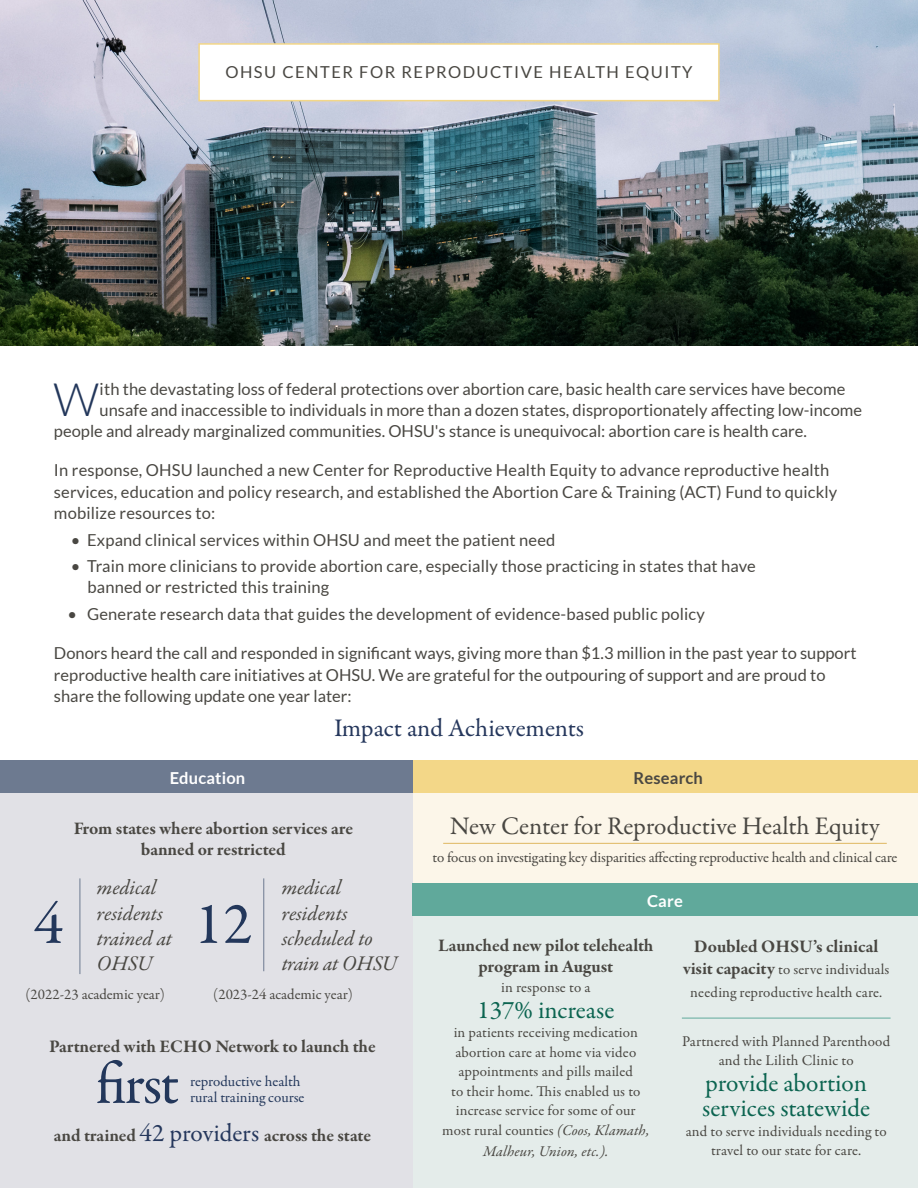
<style>
.page{position:relative;width:918px;height:1188px;background:#fff}
.page>*{position:absolute;margin:0;border:0;box-sizing:border-box;transform-origin:0 0}
.t1{font:60px "Garamond Premr Pro";color:#23375b}
.t2{font:300 46.2px "Lato";color:#23375b}
.t3{font:25.5px/25.5px "Garamond Premr Pro";color:#0b6450}
.t4{font:25.5px "Garamond Premr Pro";letter-spacing:-.005em;color:#494742}
.t5{font:25.5px "Garamond Premr Pro";color:#25375c}
.t6{font:italic 21px/25.2px "Garamond Premr Pro";letter-spacing:-.005em;color:#494742}
.t7{font:700 18px/21.6px "Garamond Premr Pro";letter-spacing:-.005em;color:#494742;text-align:center}
.t8{font:16.5px/21px "Lato";color:#494742}
.t9{font:16.5px "Lato";letter-spacing:.09em;color:#494742}
.t10{font:700 16.5px "Lato";letter-spacing:.01em;color:#fff}
.t11{font:700 16.5px "Lato";letter-spacing:.01em;color:#494742}
.t12{font:15px/19.5px "Garamond Premr Pro";letter-spacing:.005em;color:#494742;text-align:center}
.t13{font:15px/16.5px "Garamond Premr Pro";letter-spacing:-.005em;color:#23375b}
.t14{font:italic 15px "Garamond Premr Pro";letter-spacing:.005em;color:#494742}
.s1{font-weight:400;font-size:25.5px;color:#25375c}
.s2{font-style:italic}
.s3{font-weight:700;font-size:18px}
</style>
<div class="page">
<img style="left:0;top:0;width:918px;height:346px">
<div style="left:412px;top:912px;width:506px;height:276px;background:#e4ecea"></div>
<div style="left:412px;top:793px;width:506px;height:91px;background:#fcf6e9"></div>
<div style="left:0;top:783px;width:412px;height:405px;background:#e1e1e6"></div>
<div style="left:412px;top:761px;width:506px;height:32px;background:#f3d788"></div>
<div style="left:198px;top:43px;width:522px;height:58px;background:#fff;border:2px solid #f3d788"></div>
<div style="left:0;top:761px;width:412px;height:32px;background:#6d7a90"></div>
<div style="left:412px;top:884px;width:506px;height:32px;background:#60a99b"></div>
<hr style="left:80px;top:878px;width:1px;height:96px;background:#6d7a90">
<hr style="left:263px;top:878px;width:1px;height:93px;background:#6d7a90">
<hr style="left:443px;top:843px;width:444px;height:1px;background:#dfb861">
<hr style="left:682px;top:1018px;width:209px;height:1px;background:#60a99b">
<p class="t9" style="left:225px;top:63px;width:469px">OHSU CENTER FOR REPRODUCTIVE HEALTH EQUITY</p>
<h2 class="t2" style="left:54px;top:375px;width:47px">W</h2>
<p class="t8" style="left:100px;top:379px;width:747px">ith the devastating loss of federal protections over abortion care, basic health care services have become</p>
<p class="t8" style="left:100px;top:400px;width:764px">unsafe and inaccessible to individuals in more than a dozen states, disproportionately affecting low-income</p>
<p class="t8" style="left:54px;top:421px;width:754px">people and already marginalized communities. OHSU's stance is unequivocal: abortion care is health care.</p>
<p class="t8" style="left:54px;top:460px;width:785px">In response, OHSU launched a new Center for Reproductive Health Equity to advance reproductive health services, education and policy research, and established the Abortion Care &amp; Training (ACT) Fund to quickly mobilize resources to:</p>
<p class="t8" style="left:71px;top:529px;width:486px">• Expand clinical services within OHSU and meet the patient need</p>
<p class="t8" style="left:87px;top:556px;width:670px;text-indent:-17px">• Train more clinicians to provide abortion care, especially those practicing in states that have banned or restricted this training</p>
<p class="t8" style="left:67px;top:604px;width:639px">• Generate research data that guides the development of evidence-based public policy</p>
<p class="t8" style="left:54px;top:643px;width:804px">Donors heard the call and responded in significant ways, giving more than $1.3 million in the past year to support reproductive health care initiatives at OHSU. We are grateful for the outpouring of support and are proud to share the following update one year later:</p>
<h3 class="t5" style="left:334px;top:713px;width:251px">Impact and Achievements</h3>
<p class="t10" style="left:170px;top:768px;width:77px">Education</p>
<h1 class="t1" style="left:34px;top:888px;width:31px">4</h1>
<p class="t7" style="left:74px;top:818px;width:281px">From states where abortion services are banned or restricted</p>
<p class="t6" style="left:97px;top:876px;width:77px">medical residents trained at<br>OHSU</p>
<h1 class="t1" style="left:194px;top:888px;width:60px">12</h1>
<p class="t6" style="left:282px;top:876px;width:117px">medical residents scheduled to train at OHSU</p>
<p class="t12" style="left:26px;top:985px;width:141px">(2022-23 academic year)</p>
<p class="t12" style="left:213px;top:985px;width:141px">(2023-24 academic year)</p>
<p class="t7" style="left:49px;top:1036px;width:328px">Partnered with ECHO Network to launch the</p>
<p class="t13" style="left:190px;top:1073px;width:116px">reproductive health rural training course</p>
<p class="t7" style="left:54px;top:1125px;width:319px">and trained <span class="s1">42 providers</span> across the state</p>
<h1 class="t1" style="left:96px;top:1048px;width:85px">first</h1>
<p class="t11" style="left:634px;top:768px;width:71px">Research</p>
<h3 class="t4" style="left:450px;top:810px;width:431px">New Center for Reproductive Health Equity</h3>
<p class="t12" style="left:433px;top:848px;width:466px">to focus on investigating key disparities affecting reproductive health and clinical care</p>
<p class="t10" style="left:647px;top:891px;width:37px">Care</p>
<p class="t7" style="left:438px;top:935px;width:217px">Launched new pilot telehealth program in August</p>
<p class="t12" style="left:501px;top:978px;width:91px">in response to a</p>
<h3 class="t3" style="left:477px;top:998px;width:139px">137% increase</h3>
<p class="t12" style="left:442px;top:1023px;width:209px">in patients receiving medication abortion care at home via video appointments and pills mailed<br>to their home. This enabled us to increase service for some of our most rural counties <span class="s2">(Coos, Klamath,</span></p>
<p class="t14" style="left:483px;top:1142px;width:127px">Malheur, Union, etc.).</p>
<p class="t7" style="left:694px;top:935px;width:186px">Doubled OHSU’s clinical</p>
<p class="t12" style="left:683px;top:959px;width:208px;line-height:22.5px"><span class="s3">visit capacity</span> to serve individuals needing reproductive health care.</p>
<p class="t12" style="left:682px;top:1032px;width:210px">Partnered with Planned Parenthood and the Lilith Clinic to</p>
<h3 class="t3" style="left:702px;top:1070px;width:170px">provide abortion services statewide</h3>
<p class="t12" style="left:686px;top:1122px;width:203px">and to serve individuals needing to travel to our state for care.</p>
</div>
